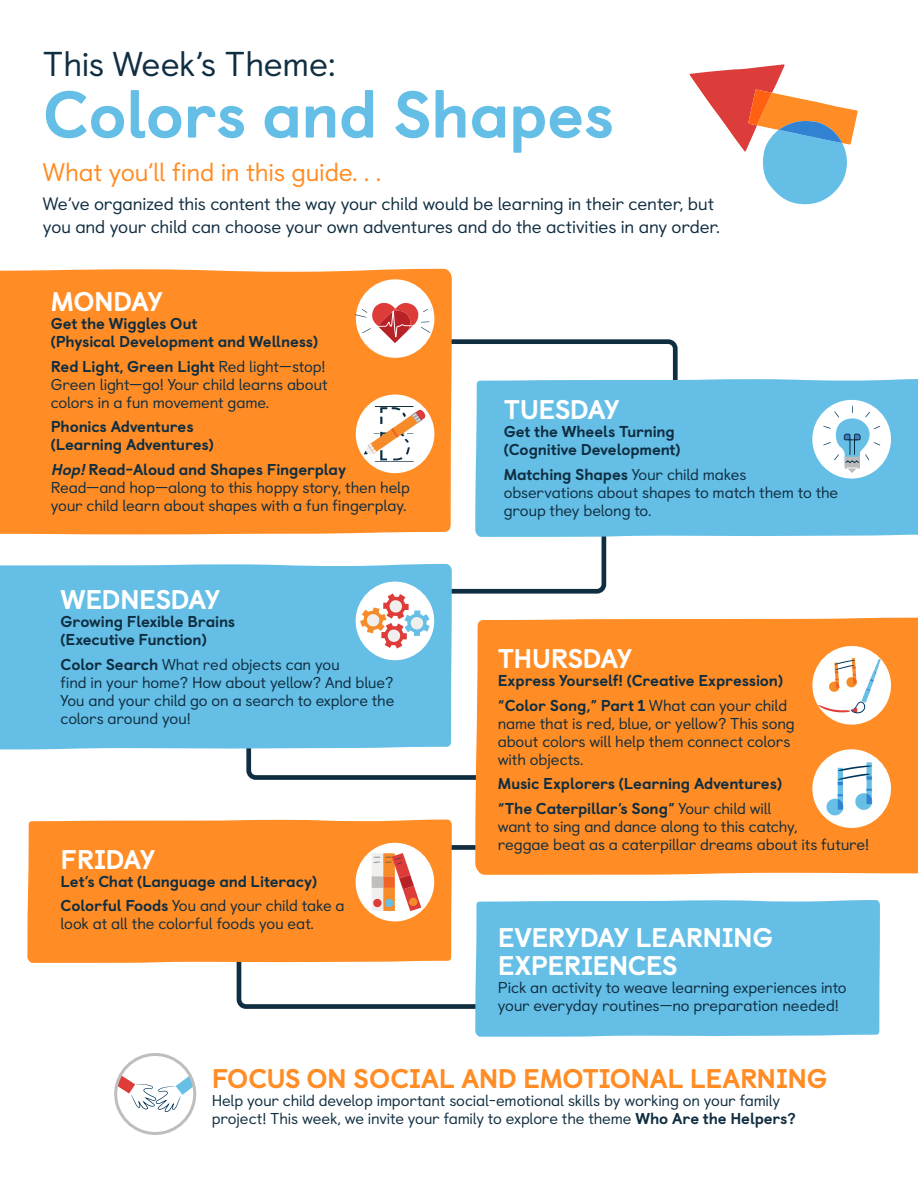
<style>
.page{position:relative;width:918px;height:1188px;background:#fff}
.page>*{position:absolute;margin:0;border:0;box-sizing:border-box;transform-origin:0 0}
.t1{font:66.6px "Abc Print Dotted Lined";color:#0c2e40}
.t2{font:800 66px "Castledown";letter-spacing:-.01em;color:#64bee6}
.t3{font:34.5px "Castledown";letter-spacing:-.015em;color:#102e41}
.t4{font:800 27px/28.5px "Castledown";letter-spacing:-.025em;color:#fff}
.t5{font:800 27px "Castledown";letter-spacing:-.01em;color:#ff8c24}
.t6{font:25.5px "Castledown";letter-spacing:-.015em;color:#ff8c24}
.t7{font:18px/22.5px "Castledown";letter-spacing:-.015em;color:#102e41}
.t8{font:15.75px/18px "Castledown";letter-spacing:-.015em;color:#102e41}
.t9{font:800 15.75px/18px "Castledown";letter-spacing:-.015em;color:#102e41}
.s1{font-weight:800}
.s2{font-weight:800;font-style:italic}
.s3{font-weight:400}
</style>
<div class="page">
<svg style="left:236px;top:963px;width:239px;height:46px"></svg>
<div style="left:393px;top:845px;width:93px;height:5px;background:#102e41"></div>
<svg style="left:246px;top:750px;width:229px;height:30px"></svg>
<div style="left:27px;top:820px;width:425px;height:143px;background:#ff8c24"></div>
<div style="left:0;top:564px;width:452px;height:186px;background:#64bee6"></div>
<div style="left:0;top:269px;width:452px;height:266px;background:#ff8c24"></div>
<div style="left:475px;top:379px;width:443px;height:158px;background:#64bee6"></div>
<div style="left:475px;top:617px;width:443px;height:258px;background:#ff8c24"></div>
<div style="left:475px;top:900px;width:405px;height:137px;background:#64bee6"></div>
<div style="left:812px;top:400px;width:79px;height:78px;background:#fff;border-radius:50%"></div>
<svg style="left:823px;top:405px;width:57px;height:68px"></svg>
<div style="left:356px;top:279px;width:78px;height:79px;background:#fff;border-radius:50%"></div>
<div style="left:356px;top:395px;width:78px;height:78px;background:#fff;border-radius:50%"></div>
<svg style="left:356px;top:303px;width:324px;height:151px"></svg>
<div style="left:356px;top:843px;width:78px;height:78px;background:#fff;border-radius:50%"></div>
<svg style="left:372px;top:853px;width:49px;height:58px"></svg>
<div style="left:356px;top:582px;width:78px;height:78px;background:#fff;border-radius:50%"></div>
<svg style="left:340px;top:510px;width:269px;height:139px"></svg>
<div style="left:812px;top:646px;width:79px;height:79px;background:#fff;border-radius:50%"></div>
<svg style="left:818px;top:658px;width:63px;height:55px"></svg>
<div style="left:812px;top:749px;width:79px;height:79px;background:#fff;border-radius:50%"></div>
<svg style="left:827px;top:762px;width:45px;height:53px"></svg>
<svg style="left:118px;top:1066px;width:77px;height:46px"></svg>
<div style="left:114px;top:1053px;width:82px;height:82px;border:3px solid #bebebe;border-radius:50%"></div>
<svg style="left:689px;top:64px;width:169px;height:140px"></svg>
<h3 class="t3" style="left:43px;top:37px;width:294px">This Week’s Theme:</h3>
<h2 class="t2" style="left:43px;top:60px;width:573px">Colors and Shapes</h2>
<h3 class="t6" style="left:43px;top:152px;width:340px">What you’ll find in this guide. . .</h3>
<p class="t7" style="left:43px;top:191px;width:679px">We’ve organized this content the way your child would be learning in their center, but you and your child can choose your own adventures and do the activities in any order.</p>
<h3 class="t4" style="left:51px;top:285px;width:113px">MONDAY</h3>
<p class="t9" style="left:51px;top:313px;width:269px">Get the Wiggles Out<br>(Physical Development and Wellness)</p>
<p class="t8" style="left:51px;top:356px;width:278px"><span class="s1">Red Light, Green Light</span> Red light—stop!<br>Green light—go! Your child learns about colors in a fun movement game.</p>
<p class="t9" style="left:51px;top:417px;width:165px">Phonics Adventures (Learning Adventures)</p>
<p class="t8" style="left:51px;top:459px;width:361px"><span class="s2">Hop!</span><span class="s1">Read-Aloud and Shapes Fingerplay<br></span>Read—and hop—along to this hoppy story, then help your child learn about shapes with a fun fingerplay.</p>
<h1 class="t1" style="left:376px;top:398px;width:39px">B</h1>
<h3 class="t4" style="left:61px;top:583px;width:161px">WEDNESDAY</h3>
<p class="t9" style="left:61px;top:611px;width:176px">Growing Flexible Brains (Executive Function)</p>
<p class="t8" style="left:61px;top:654px;width:335px"><span class="s1">Color Search</span> What red objects can you<br>find in your home? How about yellow? And blue?<br>You and your child go on a search to explore the colors around you!</p>
<h3 class="t4" style="left:61px;top:843px;width:96px">FRIDAY</h3>
<p class="t9" style="left:61px;top:867px;width:286px;line-height:24.8px">Let’s Chat (Language and Literacy)<br>Colorful Foods <span class="s3">You and your child take a</span></p>
<p class="t8" style="left:61px;top:914px;width:255px">look at all the colorful foods you eat.</p>
<h3 class="t4" style="left:504px;top:393px;width:117px">TUESDAY</h3>
<p class="t9" style="left:504px;top:422px;width:178px">Get the Wheels Turning (Cognitive Development)</p>
<p class="t8" style="left:504px;top:464px;width:336px"><span class="s1">Matching Shapes</span> Your child makes observations about shapes to match them to the group they belong to.</p>
<h3 class="t4" style="left:498px;top:642px;width:136px">THURSDAY</h3>
<p class="t9" style="left:498px;top:667px;width:291px;line-height:24.8px">Express Yourself! (Creative Expression) “Color Song,” Part 1 <span class="s3">What can your child</span></p>
<p class="t8" style="left:498px;top:713px;width:299px">name that is red, blue, or yellow? This song about colors will help them connect colors with objects.</p>
<p class="t9" style="left:498px;top:770px;width:286px;line-height:24.8px">Music Explorers (Learning Adventures) “The Caterpillar’s Song” <span class="s3">Your child will</span></p>
<p class="t8" style="left:498px;top:816px;width:373px">want to sing and dance along to this catchy,<br>reggae beat as a caterpillar dreams about its future!</p>
<h3 class="t4" style="left:498px;top:921px;width:277px">EVERYDAY LEARNING<br>EXPERIENCES</h3>
<p class="t8" style="left:498px;top:977px;width:350px">Pick an activity to weave learning experiences into your everyday routines—no preparation needed!</p>
<h3 class="t5" style="left:212px;top:1057px;width:617px">FOCUS ON SOCIAL AND EMOTIONAL LEARNING</h3>
<p class="t8" style="left:212px;top:1090px;width:586px">Help your child develop important social-emotional skills by working on your family project! This week, we invite your family to explore the theme <span class="s1">Who Are the Helpers?</span></p>
</div>
